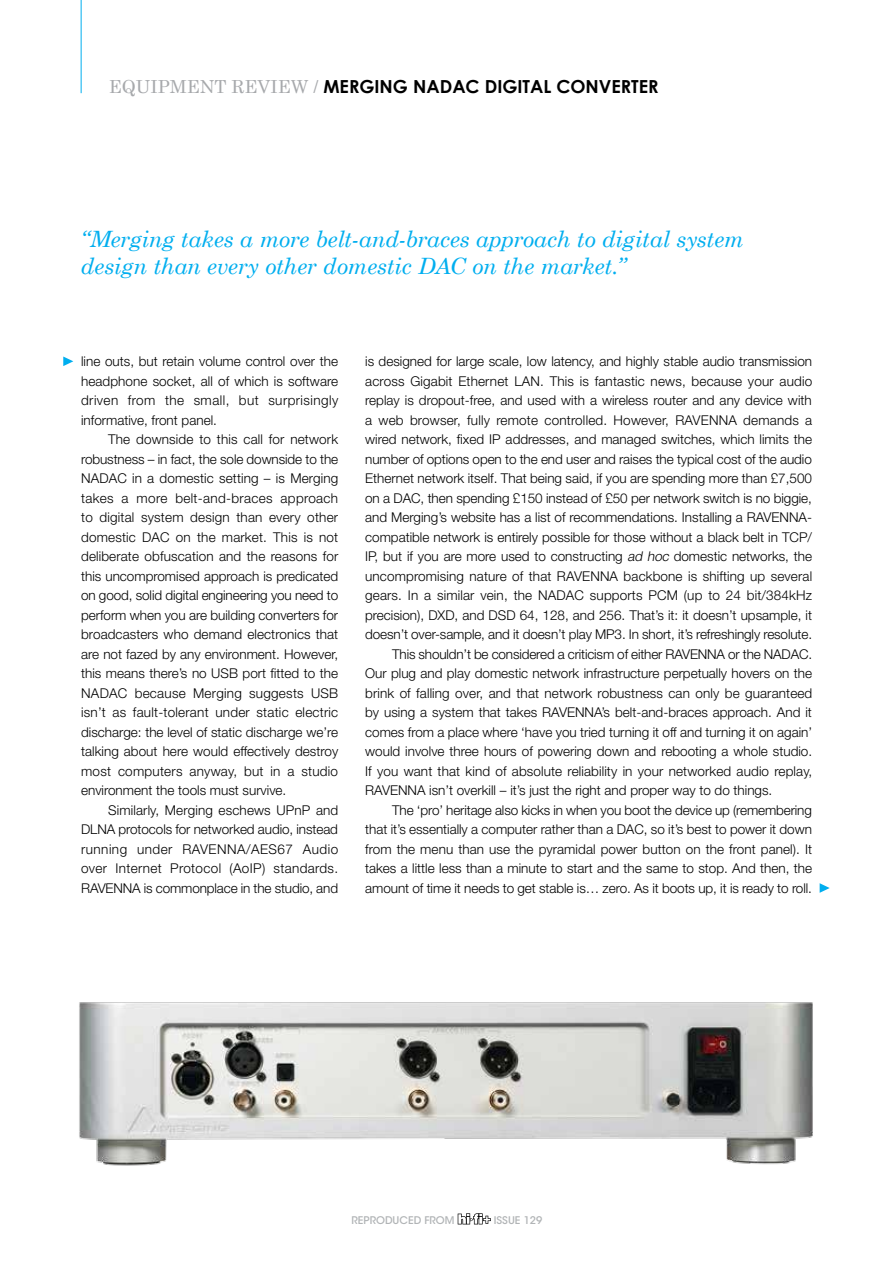
<style>
.page{position:relative;width:893px;height:1263px;background:#fff}
.page>*{position:absolute;margin:0;border:0;box-sizing:border-box;transform-origin:0 0}
.t1{font:italic 22.5px/27px "Century Schoolbook";letter-spacing:-.015em;color:#00aeef}
.t2{font:700 18px "Century Gothic";color:#000}
.t3{font:300 13.5px/19.5px "Helvetica Neue LT Std";color:#000;text-align:justify}
.t4{font:500 10.5px "ITC Avant Garde Std";color:#b1b4b6}
.s1{font-family:"Century Schoolbook";font-weight:400;color:#a7a9ac}
.s2{font-style:italic}
</style>
<div class="page">
<hr style="left:81px;top:0;width:1px;height:93px;background:#00aeef">
<img style="left:79px;top:883px;width:741px;height:342px">
<svg style="left:63px;top:356px;width:10px;height:10px"></svg>
<svg style="left:820px;top:883px;width:10px;height:10px"></svg>
<h2 class="t2" style="left:109px;top:75px;width:551px"><span class="s1">EQUIPMENT REVIEW /</span> MERGING NADAC DIGITAL CONVERTER</h2>
<h1 class="t1" style="left:81px;top:225px;width:664px">“Merging takes a more belt-and-braces approach to digital system design than every other domestic DAC on the market.”</h1>
<p class="t3" style="left:81px;top:351px;width:259px">line outs, but retain volume control over the headphone socket, all of which is software driven from the small, but surprisingly informative, front panel.</p>
<p class="t3" style="left:81px;top:429px;width:259px;text-indent:27px">The downside to this call for network robustness – in fact, the sole downside to the NADAC in a domestic setting – is Merging takes a more belt-and-braces approach to digital system design than every other domestic DAC on the market. This is not deliberate obfuscation and the reasons for this uncompromised approach is predicated on good, solid digital engineering you need to perform when you are building converters for broadcasters who demand electronics that are not fazed by any environment. However, this means there’s no USB port fitted to the NADAC because Merging suggests USB isn’t as fault-tolerant under static electric discharge: the level of static discharge we’re talking about here would effectively destroy most computers anyway, but in a studio environment the tools must survive.</p>
<p class="t3" style="left:81px;top:800px;width:259px;text-indent:27px">Similarly, Merging eschews UPnP and DLNA protocols for networked audio, instead running under RAVENNA/AES67 Audio over Internet Protocol (AoIP) standards.<br>RAVENNA is commonplace in the studio, and</p>
<p class="t3" style="left:365px;top:351px;width:448px">is designed for large scale, low latency, and highly stable audio transmission</p>
<p class="t3" style="left:365px;top:371px;width:448px">across Gigabit Ethernet LAN. This is fantastic news, because your audio</p>
<p class="t3" style="left:365px;top:390px;width:448px">replay is dropout-free, and used with a wireless router and any device with</p>
<p class="t3" style="left:365px;top:410px;width:449px">a web browser, fully remote controlled. However, RAVENNA demands a</p>
<p class="t3" style="left:365px;top:429px;width:448px">wired network, fixed IP addresses, and managed switches, which limits the</p>
<p class="t3" style="left:365px;top:449px;width:448px">number of options open to the end user and raises the typical cost of the audio</p>
<p class="t3" style="left:365px;top:468px;width:448px">Ethernet network itself. That being said, if you are spending more than £7,500</p>
<p class="t3" style="left:365px;top:488px;width:448px">on a DAC, then spending £150 instead of £50 per network switch is no biggie,</p>
<p class="t3" style="left:365px;top:507px;width:448px">and Merging’s website has a list of recommendations. Installing a RAVENNA-</p>
<p class="t3" style="left:365px;top:527px;width:448px">compatible network is entirely possible for those without a black belt in TCP/</p>
<p class="t3" style="left:365px;top:546px;width:448px">IP, but if you are more used to constructing <span class="s2">ad hoc</span> domestic networks, the</p>
<p class="t3" style="left:365px;top:566px;width:448px">uncompromising nature of that RAVENNA backbone is shifting up several</p>
<p class="t3" style="left:365px;top:585px;width:448px">gears. In a similar vein, the NADAC supports PCM (up to 24 bit/384kHz</p>
<p class="t3" style="left:365px;top:605px;width:448px">precision), DXD, and DSD 64, 128, and 256. That’s it: it doesn’t upsample, it</p>
<p class="t3" style="left:365px;top:624px;width:448px">doesn’t over-sample, and it doesn’t play MP3. In short, it’s refreshingly resolute.</p>
<p class="t3" style="left:392px;top:644px;width:421px">This shouldn’t be considered a criticism of either RAVENNA or the NADAC.</p>
<p class="t3" style="left:365px;top:663px;width:448px">Our plug and play domestic network infrastructure perpetually hovers on the</p>
<p class="t3" style="left:365px;top:683px;width:449px">brink of falling over, and that network robustness can only be guaranteed</p>
<p class="t3" style="left:365px;top:702px;width:448px">by using a system that takes RAVENNA’s belt-and-braces approach. And it</p>
<p class="t3" style="left:365px;top:722px;width:448px">comes from a place where ‘have you tried turning it off and turning it on again’</p>
<p class="t3" style="left:365px;top:741px;width:449px">would involve three hours of powering down and rebooting a whole studio.</p>
<p class="t3" style="left:365px;top:761px;width:448px">If you want that kind of absolute reliability in your networked audio replay,</p>
<p class="t3" style="left:365px;top:780px;width:409px">RAVENNA isn’t overkill – it’s just the right and proper way to do things.</p>
<p class="t3" style="left:392px;top:800px;width:421px">The ‘pro’ heritage also kicks in when you boot the device up (remembering</p>
<p class="t3" style="left:365px;top:819px;width:448px">that it’s essentially a computer rather than a DAC, so it’s best to power it down</p>
<p class="t3" style="left:365px;top:839px;width:448px">from the menu than use the pyramidal power button on the front panel). It</p>
<p class="t3" style="left:365px;top:858px;width:448px">takes a little less than a minute to start and the same to stop. And then, the</p>
<p class="t3" style="left:365px;top:878px;width:448px">amount of time it needs to get stable is… zero. As it boots up, it is ready to roll.</p>
<p class="t4" style="left:352px;top:1214px;width:104px">REPRODUCED FROM</p>
<p class="t4" style="left:494px;top:1214px;width:50px">ISSUE 129</p>
</div>
